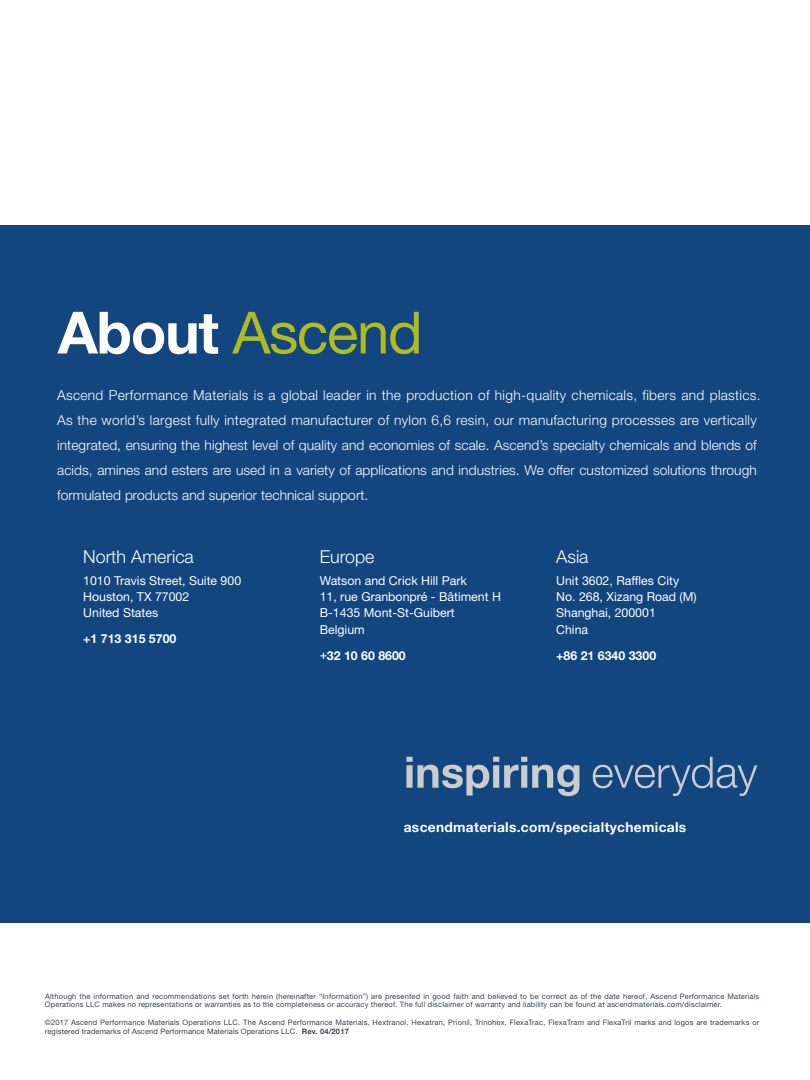
<style>
.page{position:relative;width:810px;height:1080px;background:#fff}
.page>*{position:absolute;margin:0;border:0;box-sizing:border-box;transform-origin:0 0}
.t1{font:58.38px "Helvetica Neue LT Std";letter-spacing:-.02em;color:#aebc21}
.t2{font:300 17.88px "Helvetica Neue LT Std";color:#fff}
.t3{font:300 13.75px/25px "Helvetica Neue LT Std";letter-spacing:.005em;color:#fff}
.t4{font:700 13.75px "Helvetica Neue LT Std";letter-spacing:.02em;color:#fff}
.t5{font:12.38px/16.5px "Helvetica Neue LT Std";color:#fff}
.t6{font:700 12.38px "Helvetica Neue LT Std";color:#fff}
.t7{font:7.5px/8.8px "Helvetica Neue LT Std";letter-spacing:.02em;color:#37454d}
.s1{font-weight:700;color:#fff}
.s2{font-family:"Helvetica";font-weight:400}
.s3{font-weight:700}
</style>
<div class="page">
<div style="left:0;top:225px;width:810px;height:697px;background:#13457f"></div>
<svg style="left:406px;top:757px;width:173px;height:39px"></svg>
<svg style="left:593px;top:757px;width:164px;height:39px"></svg>
<h1 class="t1" style="left:58px;top:312px;width:366px"><span class="s1">About</span> Ascend</h1>
<p class="t3" style="left:57px;top:384px;width:705px">Ascend Performance Materials is a global leader in the production of high-quality chemicals, fibers and plastics.<br>As the world’s largest fully integrated manufacturer of nylon 6,6 resin, our manufacturing processes are vertically integrated, ensuring the highest level of quality and economies of scale. Ascend’s specialty chemicals and blends of acids, amines and esters are used in a variety of applications and industries. We offer customized solutions through formulated products and superior technical support.</p>
<h2 class="t2" style="left:83px;top:550px;width:112px">North America</h2>
<h3 class="t5" style="left:83px;top:573px;width:159px">1010 Travis Street, Suite 900<br>Houston, TX 77002<br>United States</h3>
<h3 class="t6" style="left:83px;top:634px;width:95px">+1 713 315 5700</h3>
<h2 class="t2" style="left:320px;top:550px;width:56px">Europe</h2>
<h3 class="t5" style="left:320px;top:573px;width:183px">Watson and Crick Hill Park<br>11, rue Granbonpré - Bâtiment H<br>B-1435 Mont-St-Guibert<br>Belgium</h3>
<h3 class="t6" style="left:320px;top:651px;width:88px"><span class="s2">+</span>32 10 60 8600</h3>
<h2 class="t2" style="left:556px;top:550px;width:34px">Asia</h2>
<h3 class="t5" style="left:556px;top:573px;width:142px">Unit 3602, Raffles City<br>No. 268, Xizang Road (M)<br>Shanghai, 200001<br>China</h3>
<h3 class="t6" style="left:556px;top:651px;width:102px">+86 21 6340 3300</h3>
<h3 class="t4" style="left:404px;top:822px;width:284px">ascendmaterials.com/specialtychemicals</h3>
<p class="t7" style="left:45px;top:992px;width:716px">Although the information and recommendations set forth herein (hereinafter “Information”) are presented in good faith and believed to be correct as of the date hereof, Ascend Performance Materials<br>Operations LLC makes no representations or warranties as to the completeness or accuracy thereof. The full disclaimer of warranty and liability can be found at ascendmaterials.com/disclaimer.</p>
<p class="t7" style="left:45px;top:1019px;width:716px">©2017 Ascend Performance Materials Operations LLC. The Ascend Performance Materials, Hextranol, Hexatran, Prionil, Trinohex, FlexaTrac, FlexaTram and FlexaTril marks and logos are trademarks or registered trademarks of Ascend Performance Materials Operations LLC. <span class="s3">Rev. 04/2017</span></p>
</div>
